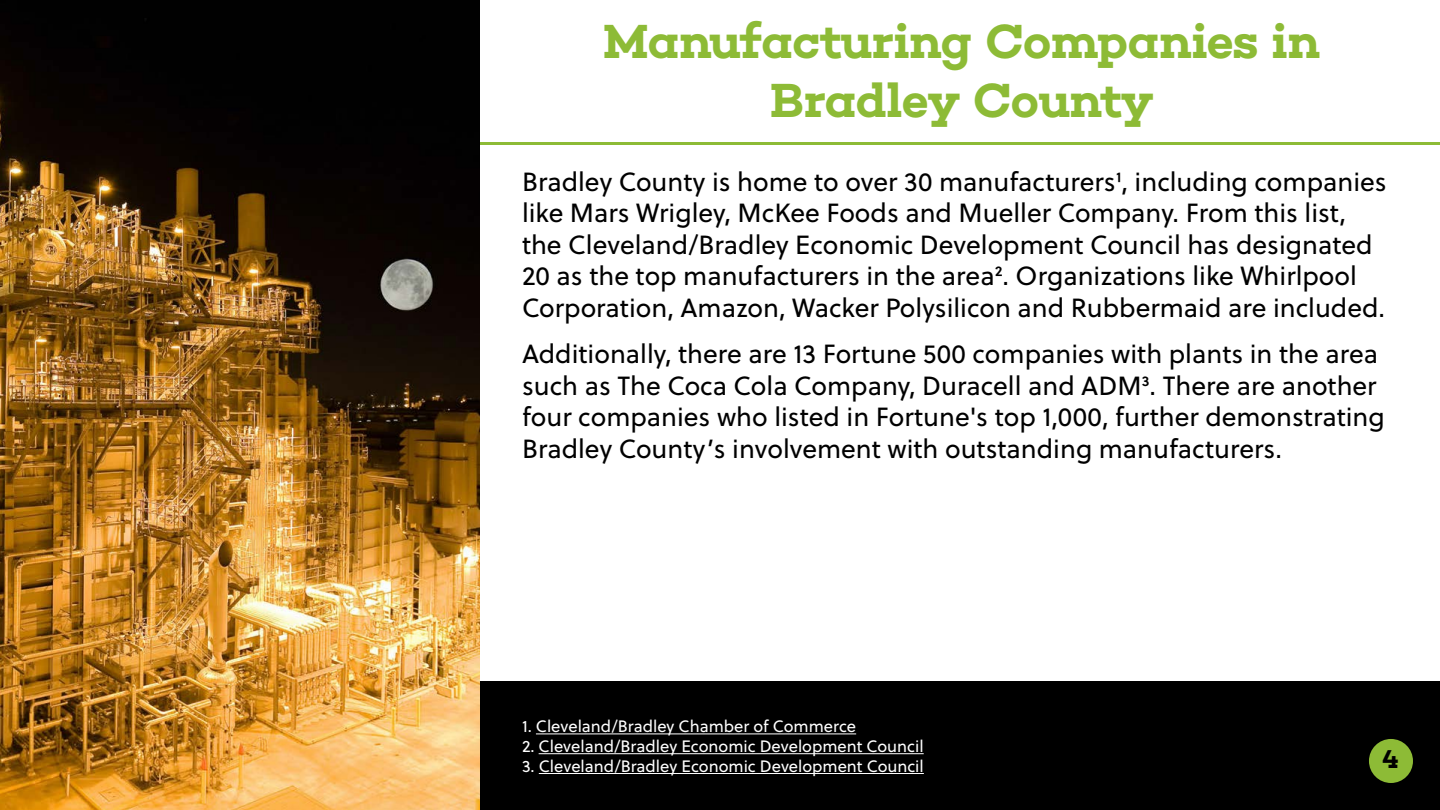
<style>
.page{position:relative;width:1440px;height:810px;background:#fff}
.page>*{position:absolute;margin:0;border:0;box-sizing:border-box;transform-origin:0 0}
.t1{font:600 48.75px/58.5px "Choplin";letter-spacing:-.02em;color:#8dbb36;text-align:center}
.t2{font:26.25px/31.5px "Soleil";color:#000}
.t3{font:600 26.25px "Choplin";color:#000}
.t4{font:16.5px "Soleil";color:#fff}
</style>
<div class="page">
<div style="left:480px;top:682px;width:960px;height:128px;background:#000"></div>
<hr style="left:536px;top:733px;width:320px;height:1px;background:#fff">
<hr style="left:539px;top:753px;width:385px;height:1px;background:#fff">
<hr style="left:539px;top:773px;width:385px;height:1px;background:#fff">
<hr style="left:480px;top:142px;width:960px;height:3px;background:#8dbb36">
<div style="left:1369px;top:739px;width:44px;height:44px;background:#8dbb36;border-radius:50%"></div>
<img style="left:0;top:0;width:480px;height:810px">
<h1 class="t1" style="left:602px;top:13px;width:720px">Manufacturing Companies in<br>Bradley County</h1>
<p class="t2" style="left:522px;top:165px;width:866px">Bradley County is home to over 30 manufacturers1, including companies like Mars Wrigley, McKee Foods and Mueller Company. From this list, the Cleveland/Bradley Economic Development Council has designated 20 as the top manufacturers in the area2. Organizations like Whirlpool Corporation, Amazon, Wacker Polysilicon and Rubbermaid are included.</p>
<p class="t2" style="left:522px;top:338px;width:864px">Additionally, there are 13 Fortune 500 companies with plants in the area such as The Coca Cola Company, Duracell and ADM3. There are another four companies who listed in Fortune's top 1,000, further demonstrating Bradley County’s involvement with outstanding manufacturers.</p>
<p class="t4" style="left:522px;top:714px;width:336px">1. Cleveland/Bradley Chamber of Commerce</p>
<p class="t4" style="left:522px;top:734px;width:403px">2. Cleveland/Bradley Economic Development Council</p>
<p class="t4" style="left:522px;top:754px;width:403px">3. Cleveland/Bradley Economic Development Council</p>
<p class="t3" style="left:1382px;top:744px;width:19px">4</p>
</div>
